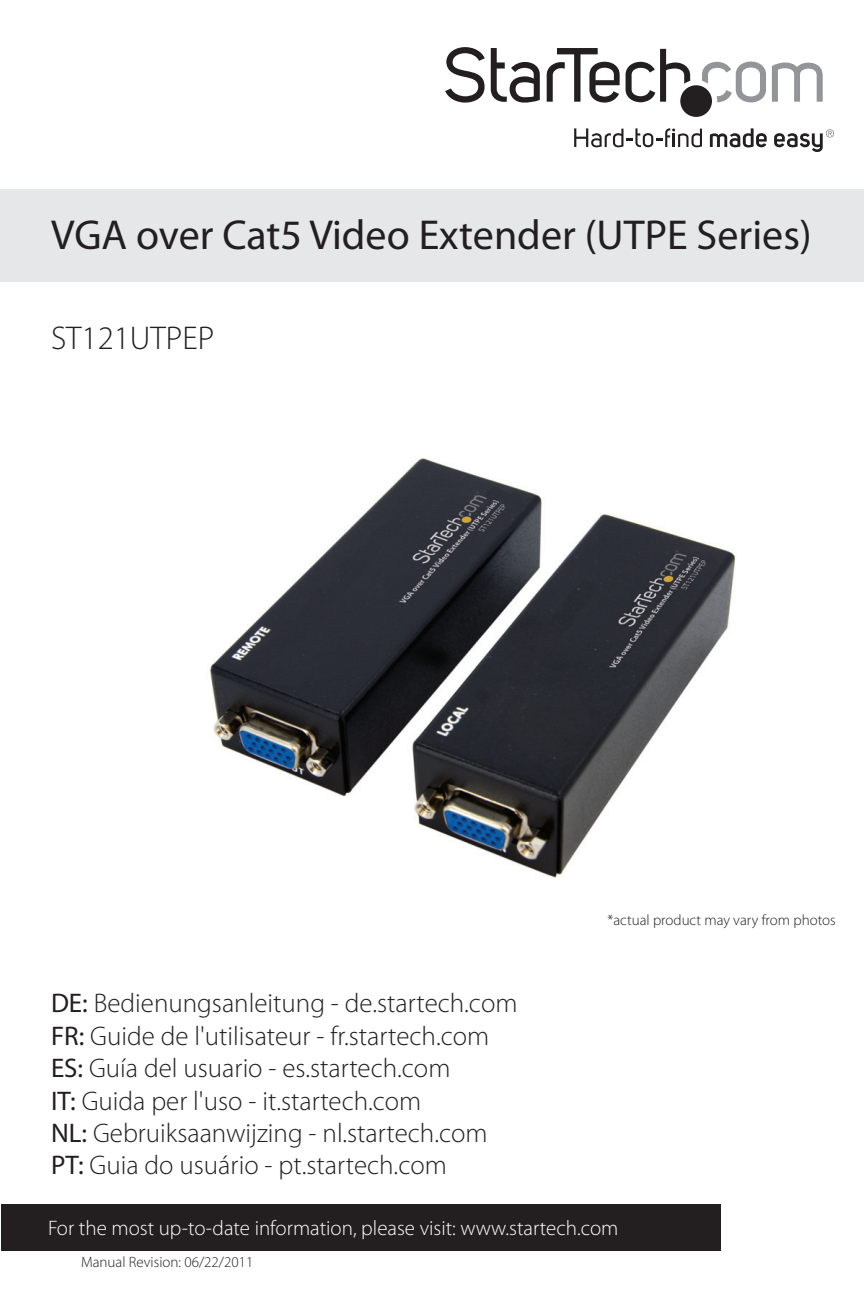
<style>
.page{position:relative;width:864px;height:1296px;background:#fff}
.page>*{position:absolute;margin:0;border:0;box-sizing:border-box;transform-origin:0 0}
.Body_Copy{font:42px "Myriad Pro";color:#231f20}
.Body_Copy-2{font:300 33px "Myriad Pro";color:#231f20}
.Manual_Title{font:300 27px "Myriad Pro";color:#231f20}
.Text{font:300 21px "Myriad Pro";color:#fff}
.Text-2{font:300 15px "Myriad Pro";color:#231f20}
.s1{font-weight:400}
</style>
<div class="page">
<img style="left:210px;top:458px;width:526px;height:420px">
<svg style="left:772px;top:62px;width:51px;height:40px"></svg>
<svg style="left:702px;top:61px;width:64px;height:41px"></svg>
<svg style="left:774px;top:129px;width:60px;height:23px"></svg>
<svg style="left:710px;top:128px;width:57px;height:20px"></svg>
<svg style="left:574px;top:128px;width:128px;height:19px"></svg>
<svg style="left:445px;top:47px;width:40px;height:56px"></svg>
<svg style="left:491px;top:48px;width:49px;height:55px"></svg>
<svg style="left:547px;top:48px;width:73px;height:55px"></svg>
<svg style="left:626px;top:49px;width:64px;height:53px"></svg>
<div style="left:680px;top:85px;width:32px;height:32px;background:#231f20;border-radius:50%"></div>
<div style="left:2px;top:1204px;width:719px;height:47px;background:#231f20"></div>
<div style="left:0;top:190px;width:864px;height:92px;background:#e6e7e9"></div>
<p class="Body_Copy" style="left:51px;top:209px;width:762px">VGA over Cat5 Video Extender (UTPE Series)</p>
<p class="Body_Copy-2" style="left:51px;top:318px;width:165px">ST121UTPEP</p>
<p class="Manual_Title" style="left:51px;top:987px;width:468px"><span class="s1">DE:</span> Bedienungsanleitung - de.startech.com</p>
<p class="Manual_Title" style="left:51px;top:1020px;width:440px"><span class="s1">FR:</span> Guide de l'utilisateur - fr.startech.com</p>
<p class="Manual_Title" style="left:51px;top:1052px;width:401px"><span class="s1">ES:</span> Guía del usuario - es.startech.com</p>
<p class="Manual_Title" style="left:51px;top:1084px;width:372px"><span class="s1">IT:</span> Guida per l'uso - it.startech.com</p>
<p class="Manual_Title" style="left:51px;top:1117px;width:438px"><span class="s1">NL:</span> Gebruiksaanwijzing - nl.startech.com</p>
<p class="Manual_Title" style="left:51px;top:1149px;width:397px"><span class="s1">PT:</span> Guia do usuário - pt.startech.com</p>
<p class="Text-2" style="left:608px;top:911px;width:230px">*actual product may vary from photos</p>
<p class="Text" style="left:48px;top:1215px;width:572px">For the most up-to-date information, please visit: www.startech.com</p>
<p class="Text-2" style="left:81px;top:1253px;width:174px">Manual Revision: 06/22/2011</p>
</div>
